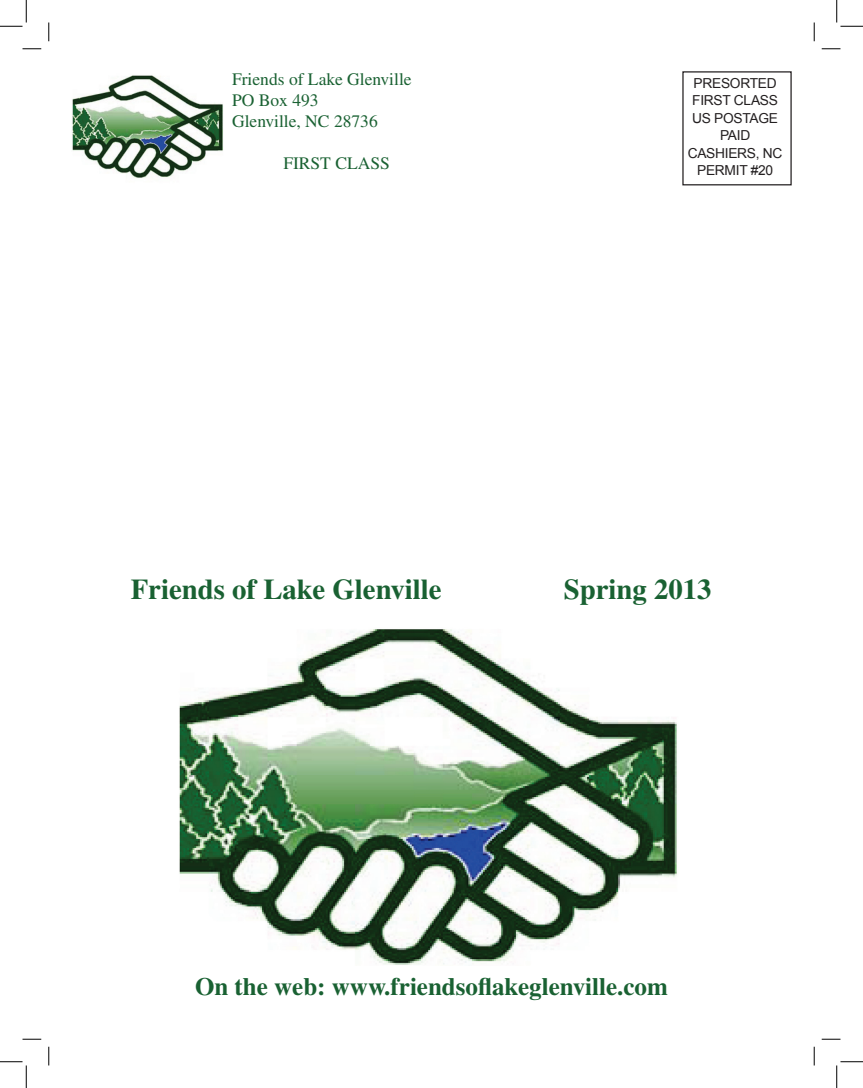
<style>
.page{position:relative;width:863px;height:1088px;background:#fff}
.page>*{position:absolute;margin:0;border:0;box-sizing:border-box;transform-origin:0 0}
.t1{font:700 28.75px "Times";color:#196132}
.t2{font:700 25px "Times";color:#196132}
.t3{font:17.5px "Times";color:#196132}
.t4{font:13.75px "Arial";letter-spacing:-.02em;color:#231f20}
</style>
<div class="page">
<img style="left:72px;top:75px;width:151px;height:103px">
<img style="left:179px;top:629px;width:498px;height:336px">
<svg style="left:22px;top:48px;width:19px;height:2px"></svg>
<svg style="left:821px;top:48px;width:19px;height:2px"></svg>
<svg style="left:22px;top:1038px;width:19px;height:2px"></svg>
<svg style="left:821px;top:1038px;width:19px;height:2px"></svg>
<svg style="left:48px;top:22px;width:2px;height:19px"></svg>
<svg style="left:48px;top:1046px;width:2px;height:19px"></svg>
<svg style="left:813px;top:22px;width:2px;height:19px"></svg>
<svg style="left:813px;top:1046px;width:2px;height:19px"></svg>
<svg style="left:0;top:0;width:27px;height:27px"></svg>
<svg style="left:0;top:1061px;width:27px;height:27px"></svg>
<svg style="left:836px;top:0;width:26px;height:27px"></svg>
<svg style="left:836px;top:1061px;width:26px;height:27px"></svg>
<p class="t3" style="left:232px;top:69px;width:181px">Friends of Lake Glenville</p>
<p class="t3" style="left:232px;top:90px;width:88px">PO Box 493</p>
<p class="t3" style="left:232px;top:111px;width:147px">Glenville, NC 28736</p>
<p class="t3" style="left:283px;top:153px;width:108px">FIRST CLASS</p>
<p class="t4" style="left:693px;top:74px;width:85px">PRESORTED</p>
<p class="t4" style="left:692px;top:91px;width:87px">FIRST CLASS</p>
<p class="t4" style="left:692px;top:109px;width:87px">US POSTAGE</p>
<p class="t4" style="left:720px;top:126px;width:32px">PAID</p>
<p class="t4" style="left:687px;top:144px;width:96px">CASHIERS, NC</p>
<p class="t4" style="left:697px;top:161px;width:77px">PERMIT #20</p>
<p class="t1" style="left:131px;top:572px;width:312px">Friends of Lake Glenville</p>
<p class="t1" style="left:563px;top:572px;width:149px">Spring 2013</p>
<p class="t2" style="left:195px;top:971px;width:474px">On the web: www.friendsoflakeglenville.com</p>
</div>
